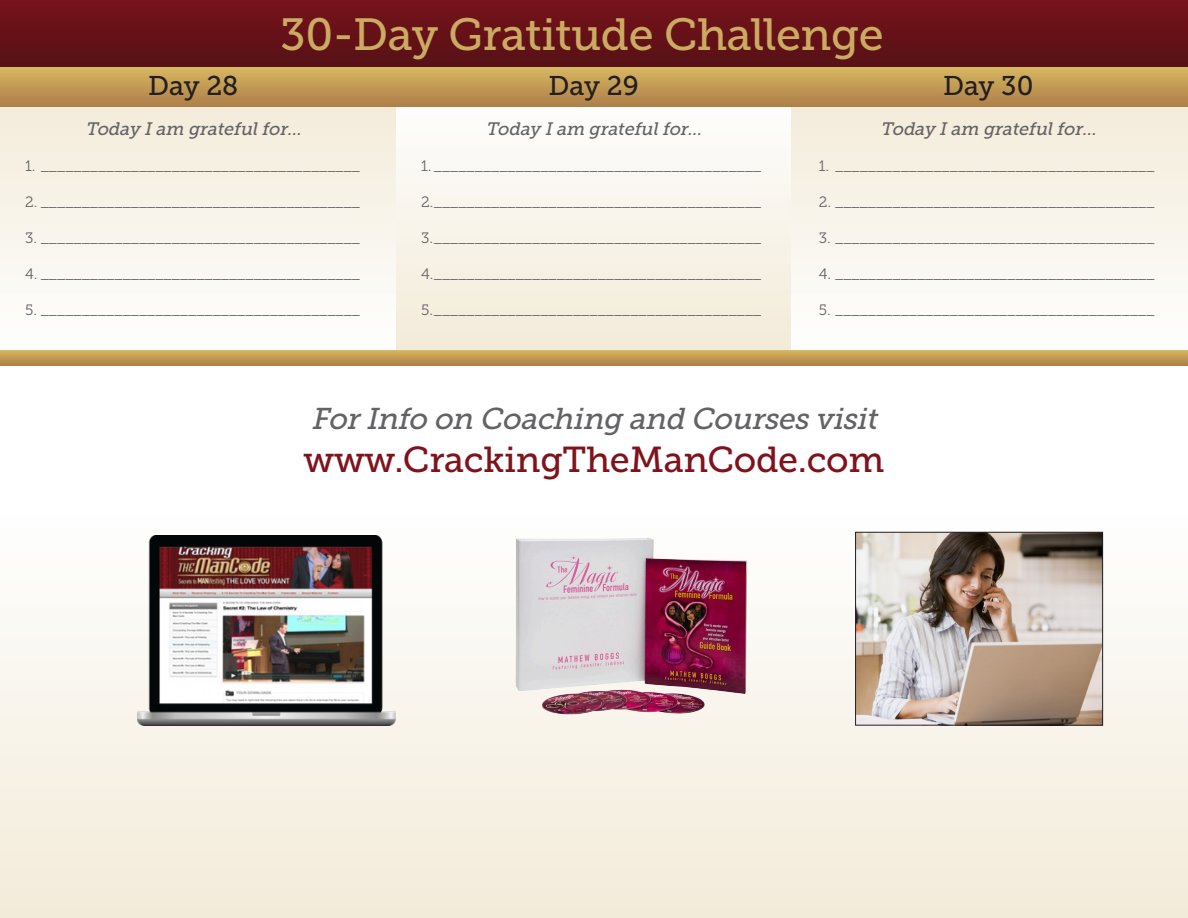
<style>
.page{position:relative;width:1188px;height:918px;background:#fff}
.page>*{position:absolute;margin:0;border:0;box-sizing:border-box;transform-origin:0 0}
.t1{font:45px "Museo Slab 500";letter-spacing:-.01em;color:#cbab61}
.t2{font:36px "Museo Slab 500";letter-spacing:-.01em;color:#7f131c}
.t3{font:italic 30px "Museo Slab 500";color:#636366}
.t4{font:27px "Museo Slab 500";color:#231f20}
.t5{font:italic 18px "Museo Slab 500";color:#636366}
.t6{font:15px "Museo Slab 300";color:#636366}
</style>
<div class="page">
<svg style="left:0;top:0;width:1188px;height:68px"></svg>
<svg style="left:395px;top:107px;width:397px;height:243px"></svg>
<svg style="left:792px;top:107px;width:396px;height:180px"></svg>
<svg style="left:0;top:107px;width:395px;height:180px"></svg>
<div style="left:0;top:68px;width:1188px;height:39px;background:linear-gradient(to bottom,#d6b661,#ae7e48)"></div>
<div style="left:0;top:511px;width:1188px;height:407px;background:linear-gradient(to bottom,#fefefe,#f3ebd9)"></div>
<svg style="left:0;top:350px;width:1188px;height:15px"></svg>
<img style="left:508px;top:531px;width:249px;height:190px">
<img style="left:137px;top:535px;width:258px;height:190px">
<img style="left:857px;top:534px;width:244px;height:190px">
<div style="left:855px;top:532px;width:248px;height:194px;border:1px solid #231f20"></div>
<p class="t1" style="left:280px;top:10px;width:605px">30-Day Gratitude Challenge</p>
<p class="t4" style="left:148px;top:70px;width:92px">Day 28</p>
<p class="t4" style="left:549px;top:70px;width:92px">Day 29</p>
<p class="t4" style="left:943px;top:70px;width:92px">Day 30</p>
<p class="t5" style="left:85px;top:118px;width:221px">Today Iam gratefulfor…</p>
<p class="t5" style="left:486px;top:118px;width:221px">Today Iam gratefulfor…</p>
<p class="t5" style="left:880px;top:118px;width:221px">Today Iam gratefulfor…</p>
<p class="t6" style="left:25px;top:157px;width:336px">1. _______________________________________</p>
<p class="t6" style="left:421px;top:157px;width:342px">1. ________________________________________</p>
<p class="t6" style="left:819px;top:157px;width:337px">1. _______________________________________</p>
<p class="t6" style="left:25px;top:193px;width:336px">2. _______________________________________</p>
<p class="t6" style="left:421px;top:193px;width:342px">2.________________________________________</p>
<p class="t6" style="left:819px;top:193px;width:337px">2. _______________________________________</p>
<p class="t6" style="left:25px;top:229px;width:336px">3. _______________________________________</p>
<p class="t6" style="left:421px;top:229px;width:342px">3.________________________________________</p>
<p class="t6" style="left:819px;top:229px;width:337px">3. _______________________________________</p>
<p class="t6" style="left:25px;top:265px;width:336px">4. _______________________________________</p>
<p class="t6" style="left:421px;top:265px;width:342px">4.________________________________________</p>
<p class="t6" style="left:819px;top:265px;width:337px">4. _______________________________________</p>
<p class="t6" style="left:25px;top:301px;width:336px">5. _______________________________________</p>
<p class="t6" style="left:421px;top:301px;width:342px">5.________________________________________</p>
<p class="t6" style="left:819px;top:301px;width:337px">5. _______________________________________</p>
<p class="t3" style="left:311px;top:402px;width:574px">ForInfo on Coaching and Courses visit</p>
<p class="t2" style="left:304px;top:439px;width:582px">www.CrackingTheManCode.com</p>
</div>
